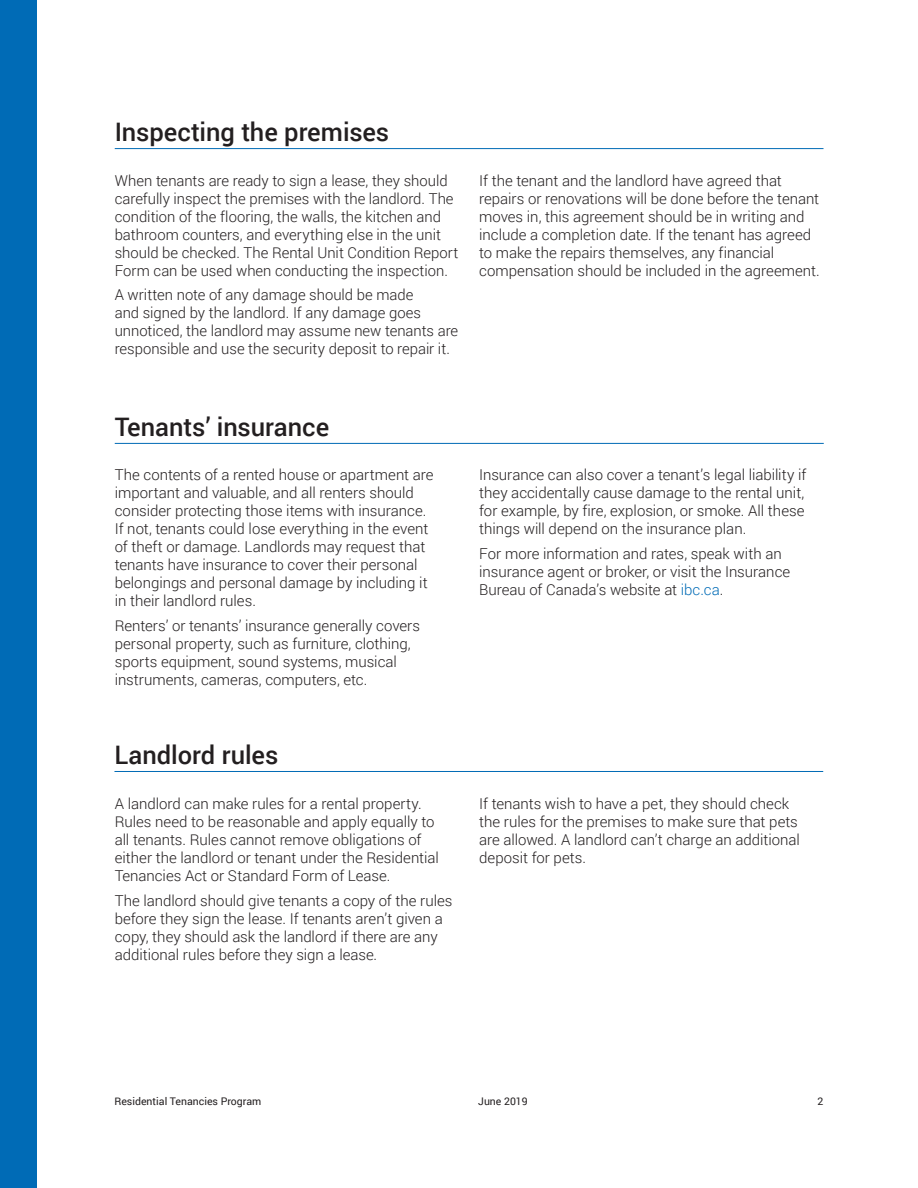
<style>
.page{position:relative;width:918px;height:1188px;background:#fff}
.page>*{position:absolute;margin:0;border:0;box-sizing:border-box;transform-origin:0 0}
.t1{font:500 25.5px "Roboto";letter-spacing:-.005em;color:#231f20}
.Body{font:300 15px/18px "Roboto";color:#231f20}
.t2{font:10.5px "Roboto";color:#231f20}
.s1{color:#006bb6}
</style>
<div class="page">
<div style="left:0;top:0;width:37px;height:1188px;background:#006bb6"></div>
<hr style="left:115px;top:148px;width:709px;height:1px;background:#006bb6">
<hr style="left:115px;top:443px;width:709px;height:1px;background:#006bb6">
<hr style="left:114px;top:771px;width:709px;height:1px;background:#006bb6">
<h2 class="t1" style="left:115px;top:114px;width:276px">Inspecting the premises</h2>
<p class="Body" style="left:115px;top:171px;width:345px">When tenants are ready to sign a lease, they should carefully inspect the premises with the landlord. The condition of the flooring, the walls, the kitchen and bathroom counters, and everything else in the unit should be checked. The Rental Unit Condition Report Form can be used when conducting the inspection.</p>
<p class="Body" style="left:115px;top:285px;width:345px">A written note of any damage should be made<br>and signed by the landlord. If any damage goes unnoticed, the landlord may assume new tenants are responsible and use the security deposit to repair it.</p>
<p class="Body" style="left:479px;top:171px;width:342px">If the tenant and the landlord have agreed that repairs or renovations will be done before the tenant moves in, this agreement should be in writing and include a completion date. If the tenant has agreed to make the repairs themselves, any financial compensation should be included in the agreement.</p>
<h2 class="t1" style="left:115px;top:409px;width:216px">Tenants’ insurance</h2>
<p class="Body" style="left:115px;top:465px;width:320px">The contents of a rented house or apartment are important and valuable, and all renters should consider protecting those items with insurance.<br>If not, tenants could lose everything in the event of theft or damage. Landlords may request that tenants have insurance to cover their personal belongings and personal damage by including it in their landlord rules.</p>
<p class="Body" style="left:115px;top:616px;width:307px">Renters’ or tenants’ insurance generally covers personal property, such as furniture, clothing, sports equipment, sound systems, musical instruments, cameras, computers, etc.</p>
<h2 class="t1" style="left:114px;top:737px;width:165px">Landlord rules</h2>
<p class="Body" style="left:115px;top:795px;width:326px">A landlord can make rules for a rental property.<br>Rules need to be reasonable and apply equally to all tenants. Rules cannot remove obligations of either the landlord or tenant under the Residential Tenancies Act or Standard Form of Lease.</p>
<p class="Body" style="left:115px;top:891px;width:339px">The landlord should give tenants a copy of the rules before they sign the lease. If tenants aren’t given a copy, they should ask the landlord if there are any additional rules before they sign a lease.</p>
<p class="Body" style="left:479px;top:465px;width:329px">Insurance can also cover a tenant’s legal liability if they accidentally cause damage to the rental unit, for example, by fire, explosion, or smoke. All these things will depend on the insurance plan.</p>
<p class="Body" style="left:479px;top:544px;width:313px">For more information and rates, speak with an insurance agent or broker, or visit the Insurance<br>Bureau of Canada’s website at <span class="s1">ibc.ca</span>.</p>
<p class="Body" style="left:479px;top:795px;width:322px">If tenants wish to have a pet, they should check the rules for the premises to make sure that pets are allowed. A landlord can’t charge an additional deposit for pets.</p>
<p class="t2" style="left:114px;top:1093px;width:148px">Residential Tenancies Program</p>
<p class="t2" style="left:478px;top:1093px;width:51px">June 2019</p>
<p class="t2" style="left:818px;top:1093px;width:7px">2</p>
</div>
